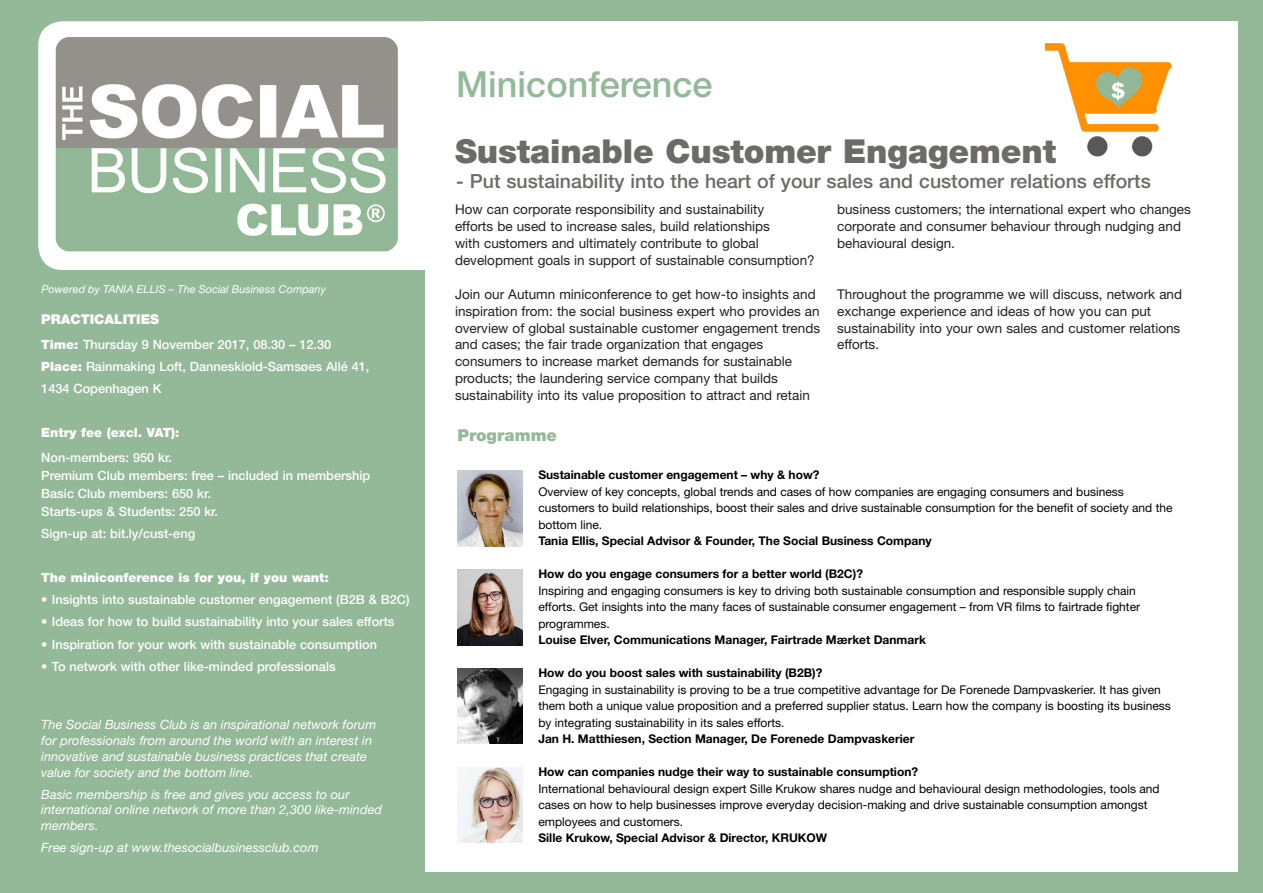
<style>
.page{position:relative;width:1263px;height:893px;background:#94b999}
.page>*{position:absolute;margin:0;border:0;box-sizing:border-box;transform-origin:0 0}
.Minikonference{font:500 36px "Helvetica Neue LT Std";color:#94b999}
.Headline{font:900 33px "Helvetica Neue LT Std";letter-spacing:-.005em;color:#6c6b66}
.Subheadline{font:500 19.5px "Helvetica Neue LT Std";color:#6c6b66}
.Program{font:900 16.5px "Helvetica Neue LT Std";letter-spacing:.005em;color:#94b999}
.Body{font:13.5px/16.8px "Helvetica Neue LT Std";color:#231f20}
.White_text_bold{font:900 13.5px "Helvetica Neue LT Std";color:#fff}
.White_text{font:500 12.75px/18px "Helvetica Neue LT Std";color:#fff}
.White_text_italic{font:italic 12.75px/15.8px "Helvetica Neue LT Std";letter-spacing:.005em;color:#fff}
.White_text-2{font:900 12.75px "Helvetica Neue LT Std";color:#fff}
.t1{font:12px/16.5px "Helvetica Neue LT Std";color:#000}
.t2{font:700 12px "Helvetica Neue LT Std";color:#000}
.det_med_småt{font:italic 10.8px "Helvetica Neue LT Std";letter-spacing:.005em;color:#fff}
.s1{font-weight:900}
</style>
<div class="page">
<div style="left:38px;top:21px;width:413px;height:249px;background:#fff;border-radius:24px"></div>
<img style="left:38px;top:25px;width:360px;height:243px">
<div style="left:425px;top:21px;width:812px;height:850px;background:#fff"></div>
<img style="left:458px;top:471px;width:64px;height:75px">
<img style="left:458px;top:570px;width:64px;height:75px">
<img style="left:458px;top:668px;width:64px;height:76px">
<img style="left:458px;top:767px;width:64px;height:76px">
<img style="left:1045px;top:35px;width:135px;height:131px">
<p class="det_med_småt" style="left:41px;top:282px;width:286px">Powered by TANIA ELLIS – The Social Business Company</p>
<p class="White_text_bold" style="left:41px;top:311px;width:120px">PRACTICALITIES</p>
<p class="White_text" style="left:41px;top:335px;width:292px"><span class="s1">Time:</span> Thursday 9 November 2017, 08.30 – 12.30</p>
<p class="White_text" style="left:41px;top:357px;width:330px"><span class="s1">Place:</span> Rainmaking Loft, Danneskiold-Samsøes Allé 41,</p>
<p class="White_text" style="left:41px;top:379px;width:122px">1434 Copenhagen K</p>
<p class="White_text-2" style="left:41px;top:425px;width:140px">Entry fee (excl. VAT):</p>
<p class="White_text" style="left:41px;top:448px;width:331px">Non-members: 950 kr.<br>Premium Club members: free – included in membership<br>Basic Club members: 650 kr.<br>Starts-ups &amp; Students: 250 kr.</p>
<p class="White_text" style="left:41px;top:524px;width:155px">Sign-up at: bit.ly/cust-eng</p>
<p class="White_text-2" style="left:41px;top:570px;width:289px">The miniconference is for you, if you want:</p>
<p class="White_text" style="left:41px;top:591px;width:370px">• Insights into sustainable customer engagement (B2B &amp; B2C)</p>
<p class="White_text" style="left:41px;top:613px;width:355px">• Ideas for how to build sustainability into your sales efforts</p>
<p class="White_text" style="left:41px;top:635px;width:337px">• Inspiration for your work with sustainable consumption</p>
<p class="White_text" style="left:41px;top:657px;width:296px">• To network with other like-minded professionals</p>
<p class="White_text_italic" style="left:41px;top:717px;width:336px">The Social Business Club is an inspirational network forum for professionals from around the world with an interest in innovative and sustainable business practices that create value for society and the bottom line.</p>
<p class="White_text_italic" style="left:41px;top:786px;width:342px">Basic membership is free and gives you access to our international online network of more than 2,300 like-minded members.</p>
<p class="White_text_italic" style="left:41px;top:840px;width:279px">Free sign-up at www.thesocialbusinessclub.com</p>
<p class="Minikonference" style="left:456px;top:63px;width:258px">Miniconference</p>
<p class="Headline" style="left:455px;top:131px;width:603px">Sustainable Customer Engagement</p>
<p class="Subheadline" style="left:456px;top:170px;width:696px">- Put sustainability into the heart of your sales and customer relations efforts</p>
<p class="Body" style="left:455px;top:201px;width:311px">How can corporate responsibility and sustainability</p>
<p class="Body" style="left:455px;top:218px;width:316px">efforts be used to increase sales, build relationships</p>
<p class="Body" style="left:455px;top:235px;width:361px">with customers and ultimately contribute to global development goals in support of sustainable consumption?</p>
<p class="Body" style="left:455px;top:285px;width:367px">Join our Autumn miniconference to get how-to insights and inspiration from: the social business expert who provides an overview of global sustainable customer engagement trends and cases; the fair trade organization that engages consumers to increase market demands for sustainable products; the laundering service company that builds sustainability into its value proposition to attract and retain</p>
<p class="Program" style="left:457px;top:426px;width:101px">Programme</p>
<p class="Body" style="left:837px;top:201px;width:355px">business customers; the international expert who changes corporate and consumer behaviour through nudging and behavioural design.</p>
<p class="Body" style="left:837px;top:285px;width:346px">Throughout the programme we will discuss, network and exchange experience and ideas of how you can put sustainability into your own sales and customer relations efforts.</p>
<p class="t2" style="left:538px;top:468px;width:283px">Sustainable customer engagement – why &amp; how?</p>
<p class="t1" style="left:538px;top:483px;width:636px">Overview of key concepts, global trends and cases of how companies are engaging consumers and business customers to build relationships, boost their sales and drive sustainable consumption for the benefit of society and the bottom line.</p>
<p class="t2" style="left:538px;top:534px;width:395px">Tania Ellis, Special Advisor &amp; Founder, The Social Business Company</p>
<p class="t2" style="left:538px;top:567px;width:326px">How do you engage consumers for a better world (B2C)?</p>
<p class="t1" style="left:538px;top:582px;width:603px">Inspiring and engaging consumers is key to driving both sustainable consumption and responsible supply chain efforts. Get insights into the many faces of sustainable consumer engagement – from VR films to fairtrade fighter programmes.</p>
<p class="t2" style="left:538px;top:633px;width:389px">Louise Elver, Communications Manager, Fairtrade Mærket Danmark</p>
<p class="t2" style="left:538px;top:666px;width:285px">How do you boost sales with sustainability (B2B)?</p>
<p class="t1" style="left:538px;top:681px;width:634px">Engaging in sustainability is proving to be a true competitive advantage for De Forenede Dampvaskerier. It has given them both a unique value proposition and a preferred supplier status. Learn how the company is boosting its business by integrating sustainability in its sales efforts.</p>
<p class="t2" style="left:538px;top:732px;width:378px">Jan H. Matthiesen, Section Manager, De Forenede Dampvaskerier</p>
<p class="t2" style="left:538px;top:765px;width:381px">How can companies nudge their way to sustainable consumption?</p>
<p class="t1" style="left:538px;top:780px;width:623px">International behavioural design expert Sille Krukow shares nudge and behavioural design methodologies, tools and cases on how to help businesses improve everyday decision-making and drive sustainable consumption amongst employees and customers.</p>
<p class="t2" style="left:538px;top:831px;width:290px">Sille Krukow, Special Advisor &amp; Director, KRUKOW</p>
</div>
